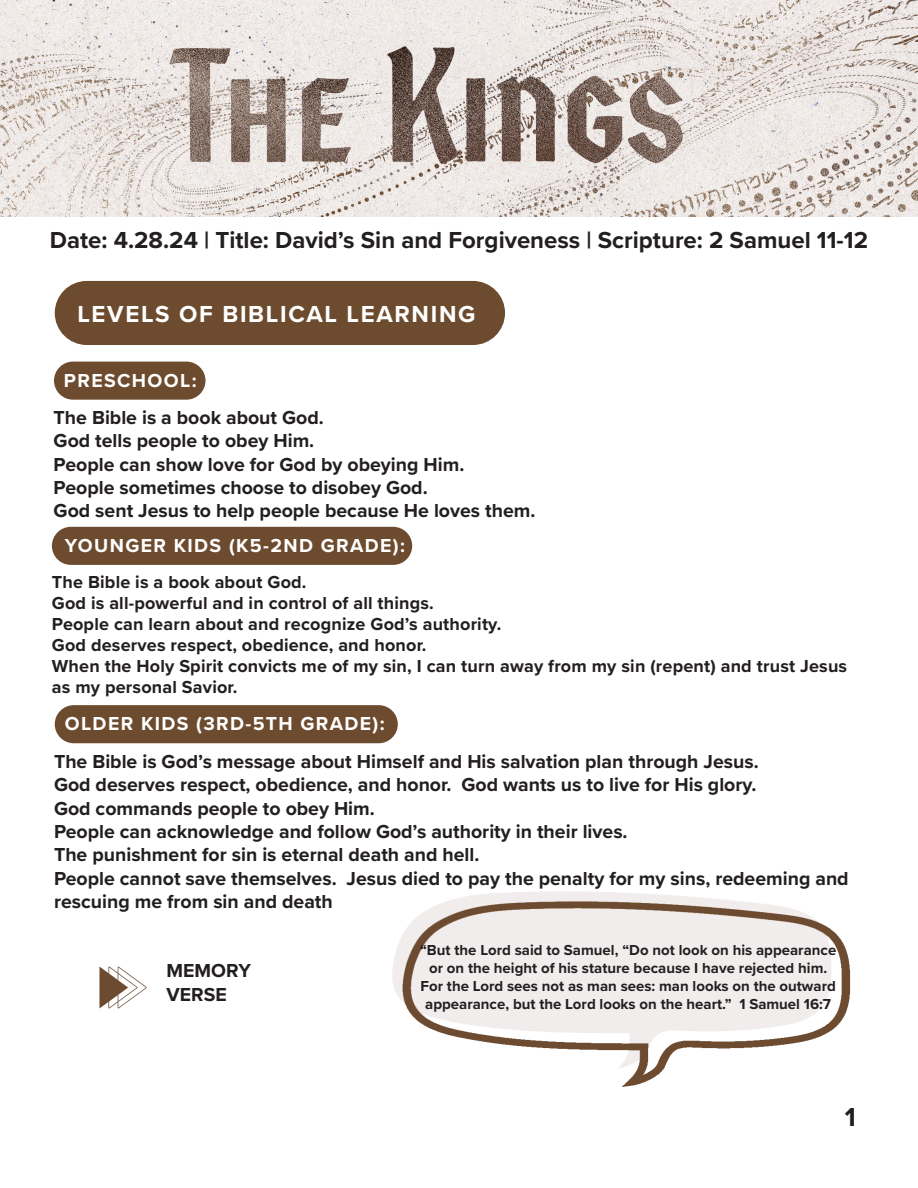
<style>
.page{position:relative;width:918px;height:1188px;background:#fff}
.page>*{position:absolute;margin:0;border:0;box-sizing:border-box;transform-origin:0 0}
.t1{font:700 27px "Proxima Nova";color:#231f20}
.Lesson_Title{font:700 24px "Proxima Nova";color:#231f20}
.Paragraph_Style_3{font:700 24px "Proxima Nova";letter-spacing:.07em;color:#fff}
.Paragraph_Style_2{font:700 19.5px/23.4px "Proxima Nova";color:#231f20}
.Paragraph_Style_1{font:700 19.5px "Proxima Nova";letter-spacing:.07em;color:#fff}
.Memory_Verse{font:700 19.5px "Proxima Nova";color:#231f20}
.Paragraph_Style_5{font:700 18px/21px "Proxima Nova";letter-spacing:.01em;color:#231f20}
.Memory_Verse-2{font:700 15px/18px "Proxima Nova";color:#231f20;text-align:center}
</style>
<div class="page">
<img style="left:0;top:0;width:918px;height:216px">
<img style="left:392px;top:891px;width:459px;height:196px">
<img style="left:99px;top:966px;width:48px;height:43px">
<div style="left:55px;top:281px;width:450px;height:64px;background:#6d4b2f;border-radius:32px"></div>
<div style="left:54px;top:362px;width:152px;height:38px;background:#6d4b2f;border-radius:19px"></div>
<div style="left:52px;top:527px;width:360px;height:38px;background:#6d4b2f;border-radius:19px"></div>
<div style="left:55px;top:705px;width:343px;height:38px;background:#6d4b2f;border-radius:19px"></div>
<p class="Lesson_Title" style="left:50px;top:223px;width:820px">Date: 4.28.24 | Title: David’s Sin and Forgiveness | Scripture: 2 Samuel 11-12</p>
<p class="Paragraph_Style_3" style="left:77px;top:296px;width:400px">LEVELS OF BIBLICAL LEARNING</p>
<p class="Paragraph_Style_1" style="left:64px;top:366px;width:134px">PRESCHOOL:</p>
<p class="Paragraph_Style_2" style="left:54px;top:405px;width:272px">The Bible is a book about God.</p>
<p class="Paragraph_Style_2" style="left:54px;top:429px;width:262px">God tells people to obey Him.</p>
<p class="Paragraph_Style_2" style="left:54px;top:452px;width:412px">People can show love for God by obeying Him.</p>
<p class="Paragraph_Style_2" style="left:54px;top:475px;width:376px">People sometimes choose to disobey God.</p>
<p class="Paragraph_Style_2" style="left:54px;top:499px;width:483px">God sent Jesus to help people because He loves them.</p>
<p class="Paragraph_Style_1" style="left:65px;top:531px;width:342px">YOUNGER KIDS (K5-2ND GRADE):</p>
<p class="Paragraph_Style_5" style="left:52px;top:571px;width:256px">The Bible is a book about God.</p>
<p class="Paragraph_Style_5" style="left:52px;top:592px;width:383px">God is all-powerful and in control of all things.</p>
<p class="Paragraph_Style_5" style="left:52px;top:613px;width:451px">People can learn about and recognize God’s authority.</p>
<p class="Paragraph_Style_5" style="left:52px;top:634px;width:376px">God deserves respect, obedience, and honor.</p>
<p class="Paragraph_Style_5" style="left:52px;top:655px;width:797px">When the Holy Spirit convicts me of my sin, I can turn away from my sin (repent) and trust Jesus as my personal Savior.</p>
<p class="Paragraph_Style_1" style="left:65px;top:709px;width:321px">OLDER KIDS (3RD-5TH GRADE):</p>
<p class="Paragraph_Style_2" style="left:54px;top:749px;width:706px">The Bible is God’s message about Himself and His salvation plan through Jesus.</p>
<p class="Paragraph_Style_2" style="left:54px;top:773px;width:704px">God deserves respect, obedience, and honor. God wants us to live for His glory.</p>
<p class="Paragraph_Style_2" style="left:54px;top:796px;width:322px">God commands people to obey Him.</p>
<p class="Paragraph_Style_2" style="left:54px;top:819px;width:575px">People can acknowledge and follow God’s authority in their lives.</p>
<p class="Paragraph_Style_2" style="left:54px;top:843px;width:427px">The punishment for sin is eternal death and hell.</p>
<p class="Paragraph_Style_2" style="left:54px;top:866px;width:796px">People cannot save themselves. Jesus died to pay the penalty for my sins, redeeming and rescuing me from sin and death</p>
<p class="Memory_Verse" style="left:167px;top:956px;width:86px">MEMORY</p>
<p class="Memory_Verse" style="left:167px;top:980px;width:62px">VERSE</p>
<p class="Memory_Verse-2" style="left:420px;top:941px;width:418px">“But the Lord said to Samuel, “Do not look on his appearance or on the height of his stature because I have rejected him.<br>For the Lord sees not as man sees: man looks on the outward appearance, but the Lord looks on the heart.” 1 Samuel 16:7</p>
<h1 class="t1" style="left:845px;top:1096px;width:13px">1</h1>
</div>
